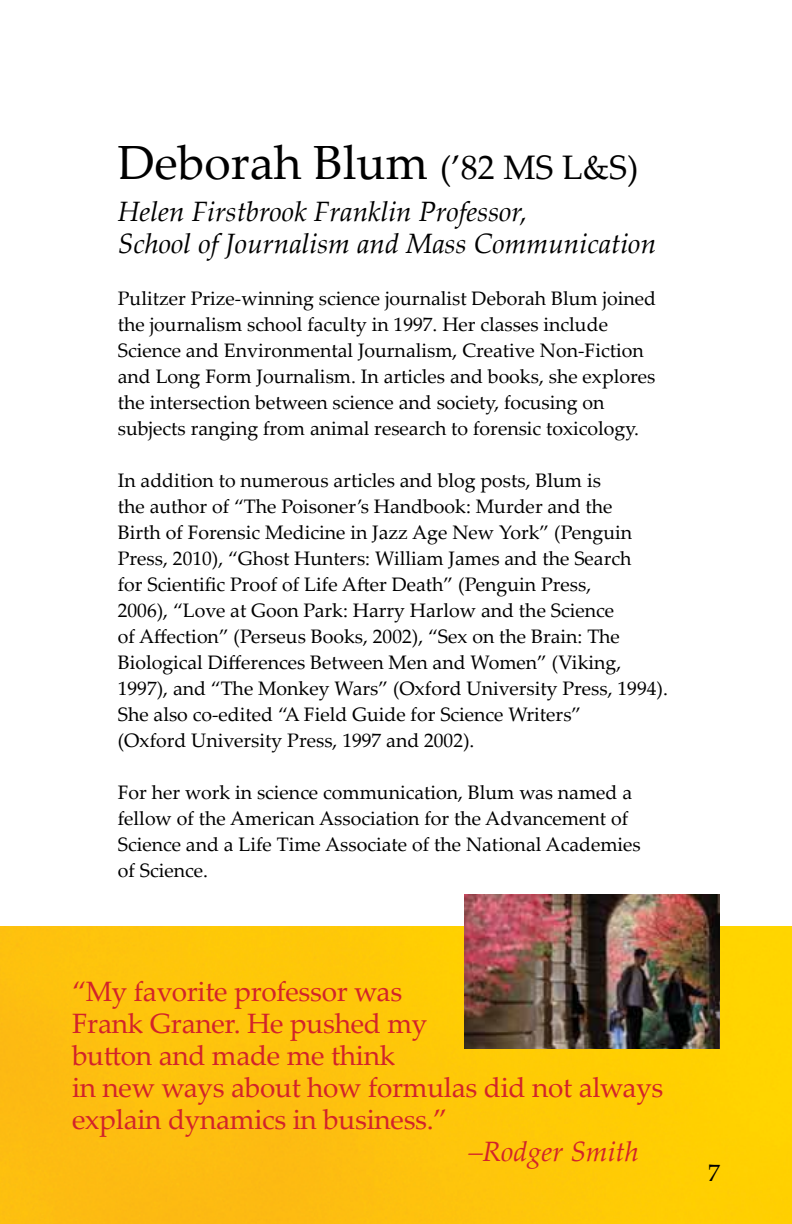
<style>
.page{position:relative;width:792px;height:1224px;background:#fff}
.page>*{position:absolute;margin:0;border:0;box-sizing:border-box;transform-origin:0 0}
.t1{font:48px "Palatino Linotype";color:#000}
.t2{font:28px/32px "Palatino Linotype";letter-spacing:-.01em;color:#d2232a}
.t3{font:italic 28px/32px "Palatino Linotype";color:#000}
.t4{font:italic 28px "Palatino Linotype";color:#d2232a}
.t5{font:24px "Palatino Linotype";color:#000}
.t6{font:19.6px/26px "Palatino Linotype";color:#000}
.s1{font-size:34px}
</style>
<div class="page">
<img style="left:0;top:926px;width:792px;height:298px">
<img style="left:465px;top:894px;width:255px;height:155px">
<h1 class="t1" style="left:118px;top:129px;width:522px">Deborah Blum <span class="s1">(’82 MS L&amp;S)</span></h1>
<h2 class="t3" style="left:118px;top:195px;width:540px">Helen Firstbrook Franklin Professor,<br>School of Journalism and Mass Communication</h2>
<p class="t6" style="left:118px;top:285px;width:540px">Pulitzer Prize-winning science journalist Deborah Blum joined the journalism school faculty in 1997. Her classes include Science and Environmental Journalism, Creative Non-Fiction and Long Form Journalism. In articles and books, she explores the intersection between science and society, focusing on subjects ranging from animal research to forensic toxicology.</p>
<p class="t6" style="left:118px;top:467px;width:552px">In addition to numerous articles and blog posts, Blum is<br>the author of “The Poisoner’s Handbook: Murder and the<br>Birth of Forensic Medicine in Jazz Age New York” (Penguin Press, 2010), “Ghost Hunters: William James and the Search<br>for Scientific Proof of Life After Death” (Penguin Press,<br>2006), “Love at Goon Park: Harry Harlow and the Science<br>of Affection” (Perseus Books, 2002), “Sex on the Brain: The Biological Differences Between Men and Women” (Viking, 1997), and “The Monkey Wars” (Oxford University Press, 1994).<br>She also co-edited “A Field Guide for Science Writers”<br>(Oxford University Press, 1997 and 2002).</p>
<p class="t6" style="left:118px;top:779px;width:525px">For her work in science communication, Blum was named a fellow of the American Association for the Advancement of Science and a Life Time Associate of the National Academies of Science.</p>
<h2 class="t2" style="left:72px;top:974px;width:593px">“My favorite professor was<br>Frank Graner. He pushed my<br>button and made me think<br>in new ways about how formulas did not always explain dynamics in business.”</h2>
<h2 class="t4" style="left:468px;top:1131px;width:172px">–Rodger Smith</h2>
<p class="t5" style="left:708px;top:1156px;width:13px">7</p>
</div>
